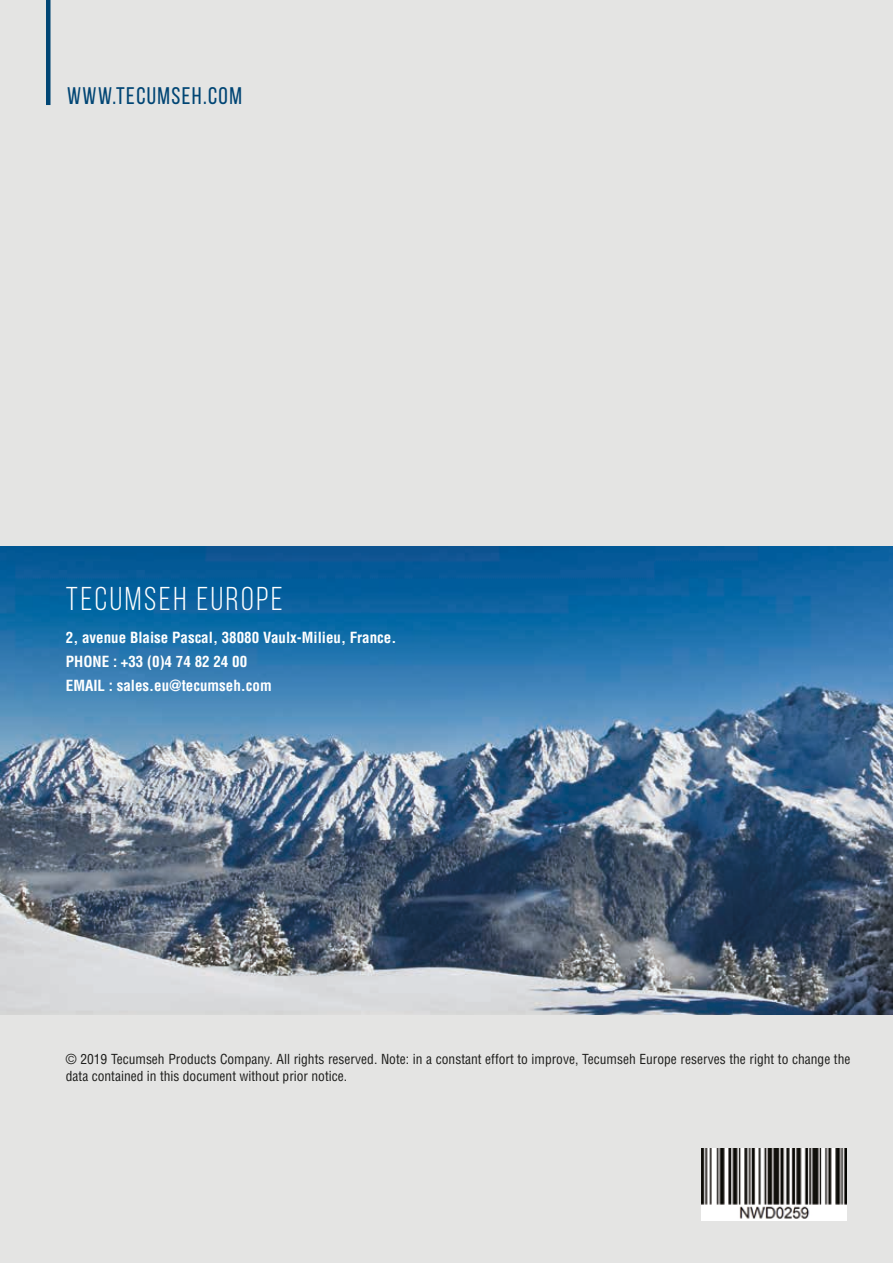
<style>
.page{position:relative;width:893px;height:1263px;background:#e4e4e3}
.page>*{position:absolute;margin:0;border:0;box-sizing:border-box;transform-origin:0 0}
.t1{font:33px "Bebas Neue";letter-spacing:.08em;color:#fff}
.t2{font:24px "Bebas Neue";letter-spacing:.06em;color:#004574}
.t3{font:700 condensed 15px/24px "Helvetica";color:#fff}
.t4{font:condensed 13.5px/16.2px "Helvetica";color:#1d1d1b}
.s1{font-family:"Helvetica LT Std"}
</style>
<div class="page">
<img style="left:0;top:546px;width:893px;height:468px">
<div style="left:46px;top:0;width:5px;height:105px;background:#004574"></div>
<img style="left:702px;top:1149px;width:145px;height:71px">
<h2 class="t2" style="left:67px;top:83px;width:176px">WWW.TECUMSEH.COM</h2>
<h1 class="t1" style="left:66px;top:581px;width:218px">TECUMSEH EUROPE</h1>
<p class="t3" style="left:66px;top:626px;width:332px">2, avenue Blaise Pascal, 38080 Vaulx-Milieu, France.<br>PHONE : +33 (0)4 74 82 24 00<br>EMAIL : sales.eu@tecumseh.com</p>
<p class="t4" style="left:66px;top:1051px;width:786px"><span class="s1">©</span> 2019 Tecumseh Products Company. All rights reserved. Note: in a constant effort to improve, Tecumseh Europe reserves the right to change the data contained in this document without prior notice.</p>
</div>
